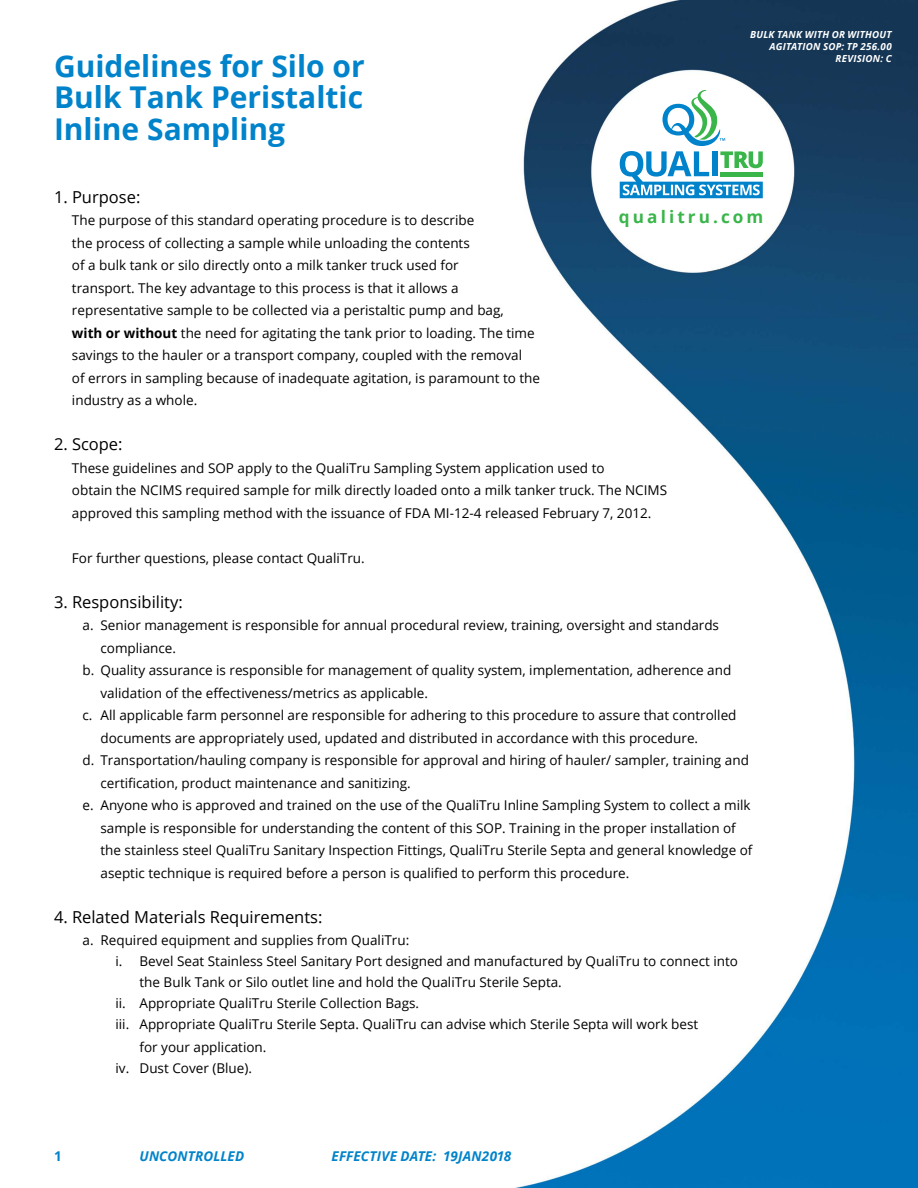
<style>
.page{position:relative;width:918px;height:1188px;background:#fff}
.page>*{position:absolute;margin:0;border:0;box-sizing:border-box;transform-origin:0 0}
.t1{font:700 30px/31.5px "Open Sans";color:#0083ca;text-align:justify}
.t2{font:700 17.1px "Open Sans";letter-spacing:.18em;color:#39b54a}
.t3{font:16.5px "Open Sans";color:#000}
.t4{font:13.5px/22.5px "Open Sans";color:#000}
.t5{font:italic 700 13.5px "Open Sans";letter-spacing:.01em;color:#0083ca}
.t6{font:700 13.5px "Open Sans";color:#0083ca}
.t7{font:italic 700 9.75px/12px "Open Sans";letter-spacing:.025em;color:#fff;text-align:right}
.s1{font-weight:700}
</style>
<div class="page">
<img style="left:515px;top:0;width:403px;height:1188px">
<svg style="left:620px;top:90px;width:143px;height:108px"></svg>
<h1 class="t1" style="left:54px;top:50px;width:312px">Guidelines for Silo or Bulk Tank Peristaltic Inline Sampling</h1>
<p class="t7" style="left:750px;top:28px;width:143px">BULK TANK WITH OR WITHOUT<br>AGITATION SOP: TP 256.00<br>REVISION: C</p>
<p class="t3" style="left:54px;top:185px;width:88px">1. Purpose:</p>
<p class="t4" style="left:72px;top:209px;width:470px">The purpose of this standard operating procedure is to describe<br>the process of collecting a sample while unloading the contents<br>of a bulk tank or silo directly onto a milk tanker truck used for<br>transport. The key advantage to this process is that it allows a representative sample to be collected via a peristaltic pump and bag,<br><span class="s1">with or without</span> the need for agitating the tank prior to loading. The time savings to the hauler or a transport company, coupled with the removal<br>of errors in sampling because of inadequate agitation, is paramount to the industry as a whole.</p>
<p class="t3" style="left:54px;top:433px;width:70px">2. Scope:</p>
<p class="t4" style="left:72px;top:456px;width:597px">These guidelines and SOP apply to the QualiTru Sampling System application used to<br>obtain the NCIMS required sample for milk directly loaded onto a milk tanker truck. The NCIMS approved this sampling method with the issuance of FDA MI-12-4 released February 7, 2012.</p>
<p class="t4" style="left:72px;top:546px;width:294px">For further questions, please contact QualiTru.</p>
<p class="t3" style="left:54px;top:590px;width:130px">3. Responsibility:</p>
<p class="t4" style="left:82px;top:614px;width:638px">a. Senior management is responsible for annual procedural review, training, oversight and standards</p>
<p class="t4" style="left:100px;top:636px;width:77px">compliance.</p>
<p class="t4" style="left:82px;top:659px;width:650px">b. Quality assurance is responsible for management of quality system, implementation, adherence and</p>
<p class="t4" style="left:100px;top:681px;width:329px">validation of the effectiveness/metrics as applicable.</p>
<p class="t4" style="left:82px;top:704px;width:656px">c. All applicable farm personnel are responsible for adhering to this procedure to assure that controlled</p>
<p class="t4" style="left:100px;top:726px;width:599px">documents are appropriately used, updated and distributed in accordance with this procedure.</p>
<p class="t4" style="left:82px;top:749px;width:668px">d. Transportation/hauling company is responsible for approval and hiring of hauler/ sampler, training and</p>
<p class="t4" style="left:100px;top:771px;width:312px">certification, product maintenance and sanitizing.</p>
<p class="t4" style="left:82px;top:794px;width:670px">e. Anyone who is approved and trained on the use of the QualiTru Inline Sampling System to collect a milk</p>
<p class="t4" style="left:100px;top:816px;width:637px">sample is responsible for understanding the content of this SOP. Training in the proper installation of</p>
<p class="t4" style="left:100px;top:839px;width:654px">the stainless steel QualiTru Sanitary Inspection Fittings, QualiTru Sterile Septa and general knowledge of</p>
<p class="t4" style="left:100px;top:861px;width:530px">aseptic technique is required before a person is qualified to perform this procedure.</p>
<p class="t3" style="left:54px;top:905px;width:270px">4. Related Materials Requirements:</p>
<p class="t4" style="left:82px;top:929px;width:328px">a. Required equipment and supplies from QualiTru:</p>
<p class="t4" style="left:115px;top:950px;width:624px">i. Bevel Seat Stainless Steel Sanitary Port designed and manufactured by QualiTru to connect into</p>
<p class="t4" style="left:139px;top:971px;width:424px">the Bulk Tank or Silo outlet line and hold the QualiTru Sterile Septa.</p>
<p class="t4" style="left:115px;top:992px;width:305px">ii. Appropriate QualiTru Sterile Collection Bags.</p>
<p class="t4" style="left:115px;top:1013px;width:584px">iii. Appropriate QualiTru Sterile Septa. QualiTru can advise which Sterile Septa will work best</p>
<p class="t4" style="left:115px;top:1036px;width:153px;line-height:21px;text-indent:24px">for your application. iv. Dust Cover (Blue).</p>
<p class="t2" style="left:619px;top:204px;width:146px">qualitru.com</p>
<p class="t6" style="left:54px;top:1147px;width:9px">1</p>
<p class="t5" style="left:139px;top:1147px;width:106px">UNCONTROLLED</p>
<p class="t5" style="left:331px;top:1147px;width:181px">EFFECTIVE DATE: 19JAN2018</p>
</div>
